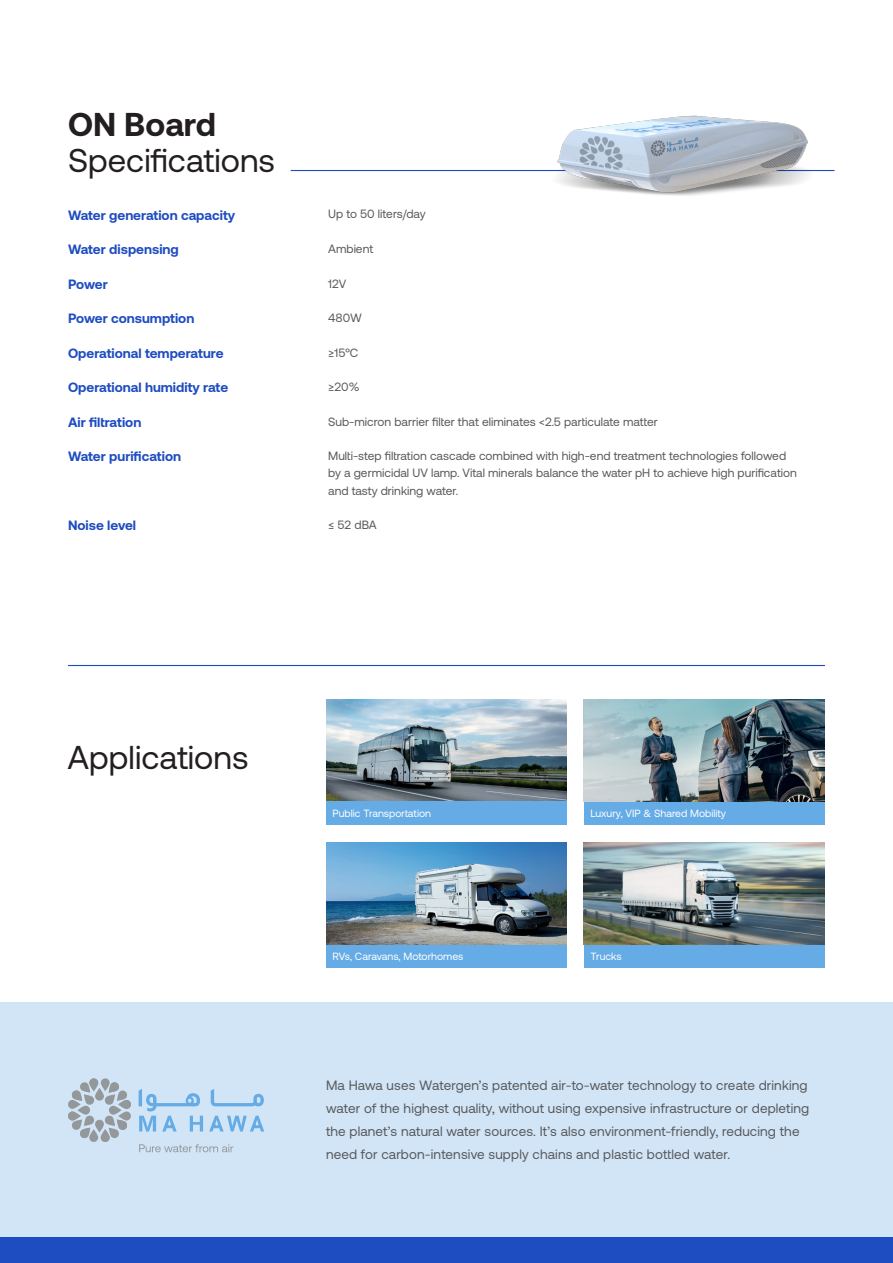
<style>
.page{position:relative;width:893px;height:1263px;background:#fff}
.page>*{position:absolute;margin:0;border:0;box-sizing:border-box;transform-origin:0 0}
.t1{font:33px "Aeonik";color:#231f20}
.t2{font:700 33px "Aeonik";color:#231f20}
.t3{font:13.5px/23.2px "Aeonik";letter-spacing:.01em;color:#58595b}
.t4{font:700 13.5px "Aeonik";color:#1e4cc1}
.t5{font:12px/17.2px "Aeonik";color:#58595b}
.t6{font:10.5px "Aeonik";color:#fff}
</style>
<div class="page">
<div style="left:0;top:1002px;width:893px;height:235px;background:#d1e5f7"></div>
<hr style="left:291px;top:170px;width:543px;height:1px;background:#1e4cc1">
<div style="left:0;top:1237px;width:893px;height:26px;background:#1e4cc1"></div>
<hr style="left:68px;top:665px;width:757px;height:1px;background:#1e4cc1">
<img style="left:326px;top:699px;width:241px;height:102px">
<div style="left:326px;top:801px;width:241px;height:24px;background:#65abe6"></div>
<div style="left:584px;top:801px;width:241px;height:24px;background:#65abe6"></div>
<div style="left:326px;top:944px;width:241px;height:24px;background:#65abe6"></div>
<div style="left:584px;top:944px;width:241px;height:24px;background:#65abe6"></div>
<img style="left:584px;top:699px;width:241px;height:102px">
<img style="left:326px;top:842px;width:241px;height:102px">
<img style="left:584px;top:842px;width:241px;height:102px">
<svg style="left:105px;top:1082px;width:22px;height:23px"></svg>
<svg style="left:118px;top:1111px;width:13px;height:9px"></svg>
<div style="left:118px;top:1100px;width:13px;height:9px;background:#94989b;border-radius:4px"></div>
<svg style="left:109px;top:1106px;width:13px;height:9px"></svg>
<svg style="left:105px;top:1115px;width:22px;height:23px"></svg>
<svg style="left:89px;top:1129px;width:9px;height:13px"></svg>
<svg style="left:101px;top:1129px;width:9px;height:13px"></svg>
<svg style="left:95px;top:1120px;width:9px;height:12px"></svg>
<svg style="left:71px;top:1115px;width:24px;height:23px"></svg>
<svg style="left:68px;top:1100px;width:13px;height:9px"></svg>
<div style="left:68px;top:1111px;width:13px;height:9px;background:#94989b;border-radius:4px"></div>
<svg style="left:77px;top:1106px;width:13px;height:9px"></svg>
<svg style="left:71px;top:1082px;width:23px;height:23px"></svg>
<svg style="left:101px;top:1078px;width:9px;height:13px"></svg>
<svg style="left:89px;top:1078px;width:9px;height:13px"></svg>
<svg style="left:95px;top:1088px;width:9px;height:13px"></svg>
<svg style="left:209px;top:1116px;width:55px;height:15px"></svg>
<svg style="left:139px;top:1089px;width:64px;height:42px"></svg>
<svg style="left:211px;top:1089px;width:53px;height:17px"></svg>
<svg style="left:139px;top:1144px;width:94px;height:8px"></svg>
<img style="left:504px;top:115px;width:331px;height:81px">
<h1 class="t2" style="left:68px;top:106px;width:149px">ON Board</h1>
<h1 class="t1" style="left:68px;top:143px;width:208px">Specifications</h1>
<p class="t4" style="left:68px;top:207px;width:169px">Water generation capacity</p>
<p class="t4" style="left:68px;top:242px;width:112px">Water dispensing</p>
<p class="t4" style="left:68px;top:276px;width:41px">Power</p>
<p class="t4" style="left:68px;top:311px;width:128px">Power consumption</p>
<p class="t4" style="left:68px;top:345px;width:157px">Operational temperature</p>
<p class="t4" style="left:68px;top:380px;width:162px">Operational humidity rate</p>
<p class="t4" style="left:68px;top:414px;width:75px">Air filtration</p>
<p class="t4" style="left:68px;top:449px;width:115px">Water purification</p>
<p class="t4" style="left:68px;top:518px;width:70px">Noise level</p>
<p class="t5" style="left:328px;top:206px;width:99px">Up to 50 liters/day</p>
<p class="t5" style="left:328px;top:240px;width:46px">Ambient</p>
<p class="t5" style="left:328px;top:275px;width:20px">12V</p>
<p class="t5" style="left:328px;top:309px;width:35px">480W</p>
<p class="t5" style="left:328px;top:344px;width:32px">≥15°C</p>
<p class="t5" style="left:328px;top:378px;width:33px">≥20%</p>
<p class="t5" style="left:328px;top:413px;width:331px">Sub-micron barrier filter that eliminates &lt;2.5 particulate matter</p>
<p class="t5" style="left:328px;top:447px;width:470px">Multi-step filtration cascade combined with high-end treatment technologies followed by a germicidal UV lamp. Vital minerals balance the water pH to achieve high purification and tasty drinking water.</p>
<p class="t5" style="left:328px;top:516px;width:50px">≤ 52 dBA</p>
<h1 class="t1" style="left:68px;top:739px;width:182px">Applications</h1>
<p class="t6" style="left:333px;top:808px;width:100px">Public Transportation</p>
<p class="t6" style="left:333px;top:951px;width:132px">RVs, Caravans, Motorhomes</p>
<p class="t6" style="left:590px;top:808px;width:137px">Luxury, VIP &amp; Shared Mobility</p>
<p class="t6" style="left:590px;top:951px;width:33px">Trucks</p>
<p class="t3" style="left:326px;top:1073px;width:485px">Ma Hawa uses Watergen’s patented air-to-water technology to create drinking water of the highest quality, without using expensive infrastructure or depleting the planet’s natural water sources. It’s also environment-friendly, reducing the need for carbon-intensive supply chains and plastic bottled water.</p>
</div>
